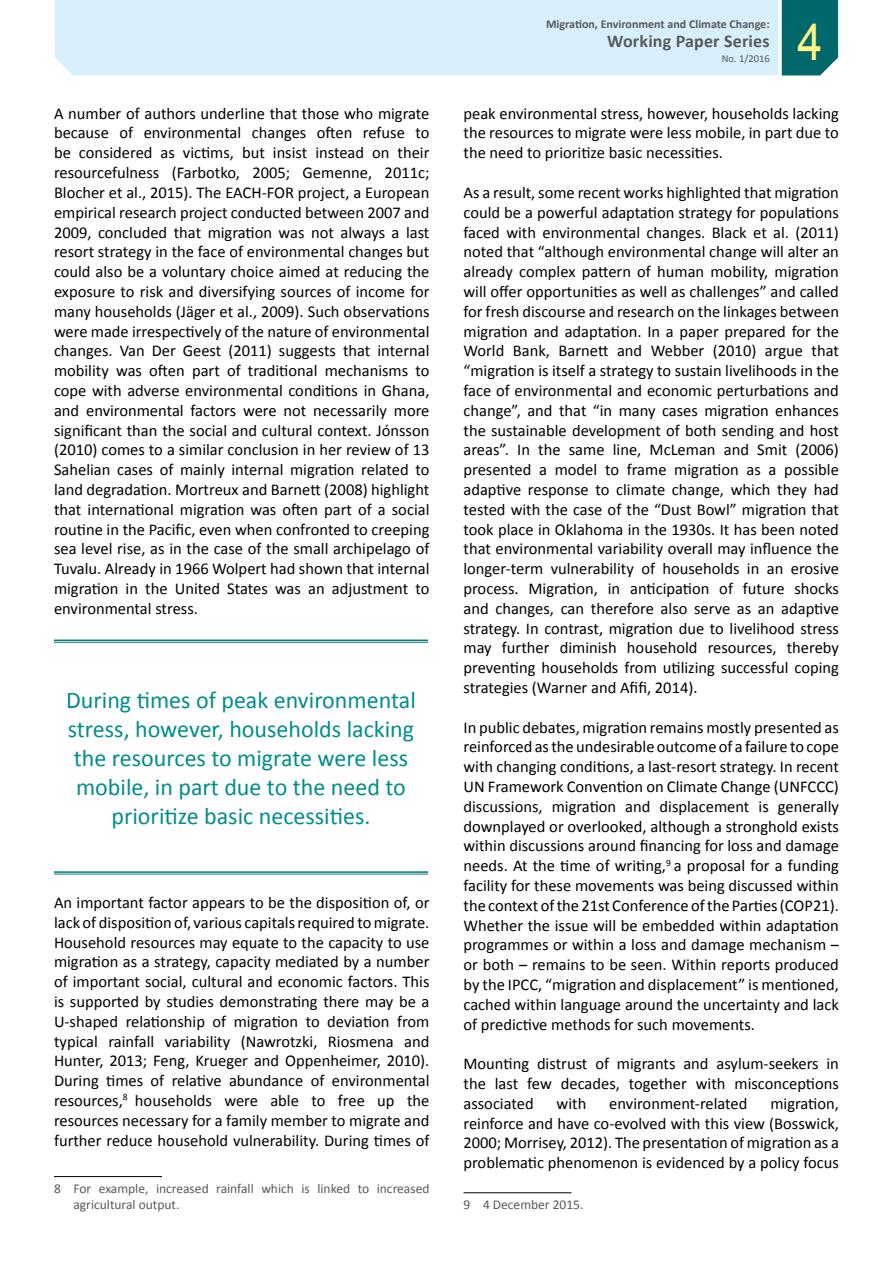
<style>
.page{position:relative;width:893px;height:1263px;background:#fff}
.page>*{position:absolute;margin:0;border:0;box-sizing:border-box;transform-origin:0 0}
.t1{font:51.75px "Arial";color:#fff685;scale:.87 1}
.t2{font:24px/28.8px "Calibri";color:#018d8c;text-align:center}
.t3{font:700 18px "Calibri";letter-spacing:.01em;color:#58595b}
.t4{font:16.5px/19.8px "Calibri";color:#000;text-align:justify}
.t5{font:13.5px/16.2px "Calibri";color:#58595b}
.t6{font:700 12px "Calibri";color:#58595b}
.t7{font:10.5px "Calibri";color:#58595b}
</style>
<div class="page">
<div style="left:55px;top:0;width:723px;height:75px;background:#d7f0fc"></div>
<div style="left:782px;top:0;width:56px;height:75px;background:#00676b"></div>
<hr style="left:54px;top:639px;width:374px;height:2px;background:#007c79">
<hr style="left:54px;top:642px;width:374px;height:1px;background:#007c79">
<hr style="left:54px;top:871px;width:374px;height:2px;background:#007c79">
<hr style="left:54px;top:874px;width:374px;height:1px;background:#007c79">
<hr style="left:54px;top:1176px;width:108px;height:1px;background:#000">
<hr style="left:463px;top:1192px;width:108px;height:1px;background:#000">
<p class="t4" style="left:54px;top:103px;width:377px">A number of authors underline that those who migrate because of environmental changes often refuse to be considered as victims, but insist instead on their resourcefulness (Farbotko, 2005; Gemenne, 2011c; Blocher et al., 2015). The EACH-FOR project, a European empirical research project conducted between 2007 and 2009, concluded that migration was not always a last resort strategy in the face of environmental changes but could also be a voluntary choice aimed at reducing the exposure to risk and diversifying sources of income for many households (Jäger et al., 2009). Such observations were made irrespectively of the nature of environmental changes. Van Der Geest (2011) suggests that internal mobility was often part of traditional mechanisms to cope with adverse environmental conditions in Ghana, and environmental factors were not necessarily more significant than the social and cultural context. Jónsson (2010) comes to a similar conclusion in her review of 13<br>Sahelian cases of mainly internal migration related to land degradation. Mortreux and Barnett (2008) highlight that international migration was often part of a social routine in the Pacific, even when confronted to creeping sea level rise, as in the case of the small archipelago of Tuvalu. Already in 1966 Wolpert had shown that internal migration in the United States was an adjustment to environmental stress.</p>
<h2 class="t2" style="left:66px;top:686px;width:351px">During times of peak environmental stress, however, households lacking the resources to migrate were less mobile, in part due to the need to prioritize basic necessities.</h2>
<p class="t4" style="left:54px;top:892px;width:377px">An important factor appears to be the disposition of, or lack of disposition of, various capitals required to migrate.<br>Household resources may equate to the capacity to use migration as a strategy, capacity mediated by a number of important social, cultural and economic factors. This is supported by studies demonstrating there may be a U-shaped relationship of migration to deviation from typical rainfall variability (Nawrotzki, Riosmena and Hunter, 2013; Feng, Krueger and Oppenheimer, 2010).<br>During times of relative abundance of environmental resources,<sup>8</sup> households were able to free up the resources necessary for a family member to migrate and further reduce household vulnerability. During times of</p>
<p class="t5" style="left:73px;top:1180px;width:357px;text-indent:-19px">8 For example, increased rainfall which is linked to increased agricultural output.</p>
<p class="t6" style="left:546px;top:16px;width:225px">Migration, Environment and Climate Change:</p>
<p class="t3" style="left:607px;top:30px;width:164px">Working Paper Series</p>
<p class="t7" style="left:722px;top:52px;width:50px">No. 1/2016</p>
<h1 class="t1" style="left:797px;top:7px;width:30px">4</h1>
<p class="t4" style="left:463px;top:103px;width:377px">peak environmental stress, however, households lacking the resources to migrate were less mobile, in part due to the need to prioritize basic necessities.</p>
<p class="t4" style="left:463px;top:183px;width:377px">As a result, some recent works highlighted that migration could be a powerful adaptation strategy for populations faced with environmental changes. Black et al. (2011) noted that “although environmental change will alter an already complex pattern of human mobility, migration will offer opportunities as well as challenges” and called for fresh discourse and research on the linkages between migration and adaptation. In a paper prepared for the World Bank, Barnett and Webber (2010) argue that “migration is itself a strategy to sustain livelihoods in the face of environmental and economic perturbations and change”, and that “in many cases migration enhances the sustainable development of both sending and host areas”. In the same line, McLeman and Smit (2006) presented a model to frame migration as a possible adaptive response to climate change, which they had tested with the case of the “Dust Bowl” migration that took place in Oklahoma in the 1930s. It has been noted that environmental variability overall may influence the longer-term vulnerability of households in an erosive process. Migration, in anticipation of future shocks and changes, can therefore also serve as an adaptive strategy. In contrast, migration due to livelihood stress may further diminish household resources, thereby preventing households from utilizing successful coping strategies (Warner and Afifi, 2014).</p>
<p class="t4" style="left:463px;top:717px;width:377px">In public debates, migration remains mostly presented as reinforced as the undesirable outcome of a failure to cope with changing conditions, a last-resort strategy. In recent UN Framework Convention on Climate Change (UNFCCC) discussions, migration and displacement is generally downplayed or overlooked, although a stronghold exists within discussions around financing for loss and damage needs. At the time of writing,<sup>9</sup> a proposal for a funding facility for these movements was being discussed within the context of the 21st Conference of the Parties (COP21).<br>Whether the issue will be embedded within adaptation programmes or within a loss and damage mechanism – or both – remains to be seen. Within reports produced by the IPCC, “migration and displacement” is mentioned, cached within language around the uncertainty and lack of predictive methods for such movements.</p>
<p class="t4" style="left:463px;top:1054px;width:377px">Mounting distrust of migrants and asylum-seekers in the last few decades, together with misconceptions associated</p>
<p class="t4" style="left:557px;top:1093px;width:31px">with</p>
<p class="t4" style="left:609px;top:1093px;width:140px">environment-related</p>
<p class="t4" style="left:463px;top:1093px;width:377px;text-indent:307px">migration, reinforce and have co-evolved with this view (Bosswick, 2000; Morrisey, 2012). The presentation of migration as a problematic phenomenon is evidenced by a policy focus</p>
<p class="t5" style="left:463px;top:1196px;width:121px">9 4 December 2015.</p>
</div>
